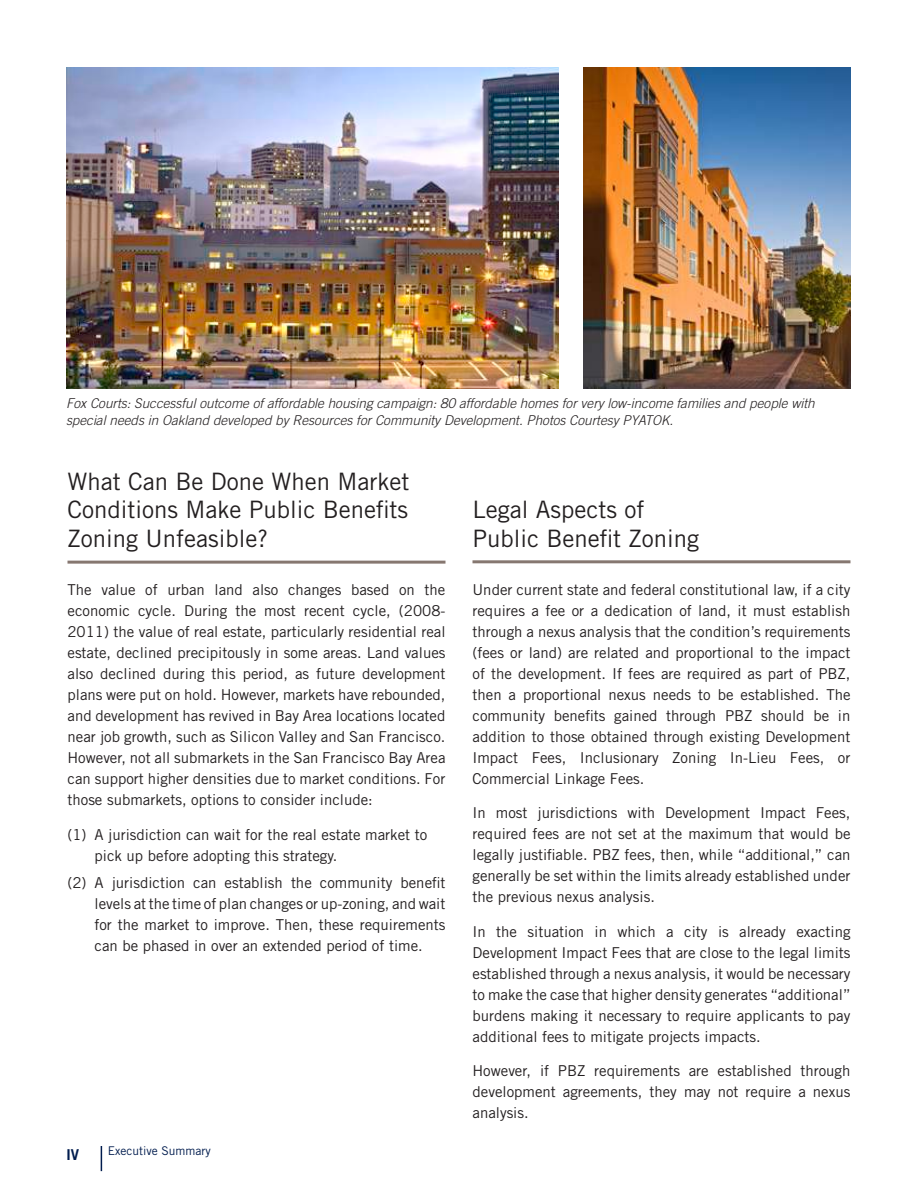
<style>
.page{position:relative;width:918px;height:1188px;background:#fff}
.page>*{position:absolute;margin:0;border:0;box-sizing:border-box;transform-origin:0 0}
.t1{font:24px/28.8px "Trade Gothic LT Std";color:#231f20;text-align:justify}
.t2{font:15px/21px "Trade Gothic LT Std";color:#231f20;text-align:justify}
.t3{font:15px "Trade Gothic LT Std Bd 2";color:#001c4e}
.t4{font:italic 300 13.5px/16.2px "Trade Gothic LT Std";color:#231f20}
.t5{font:12px "Trade Gothic LT Std";color:#001c4e}
</style>
<div class="page">
<svg style="left:101px;top:1146px;width:1px;height:25px"></svg>
<hr style="left:68px;top:561px;width:378px;height:3px;background:#867770">
<hr style="left:472px;top:560px;width:378px;height:3px;background:#867770">
<img style="left:66px;top:68px;width:493px;height:321px">
<img style="left:583px;top:68px;width:267px;height:321px">
<p class="t4" style="left:66px;top:396px;width:750px">Fox Courts: Successful outcome of affordable housing campaign: 80 affordable homes for very low-income families and people with special needs in Oakland developed by Resources for Community Development. Photos Courtesy PYATOK.</p>
<h1 class="t1" style="left:68px;top:466px;width:343px">What Can Be Done When Market Conditions Make Public Benefits Zoning Unfeasible?</h1>
<p class="t2" style="left:68px;top:579px;width:380px">The value of urban land also changes based on the economic cycle. During the most recent cycle, (2008- 2011) the value of real estate, particularly residential real estate, declined precipitously in some areas. Land values also declined during this period, as future development plans were put on hold. However, markets have rebounded, and development has revived in Bay Area locations located near job growth, such as Silicon Valley and San Francisco.<br>However, not all submarkets in the San Francisco Bay Area can support higher densities due to market conditions. For those submarkets, options to consider include:</p>
<p class="t2" style="left:94px;top:824px;width:334px;text-indent:-27px">(1) A jurisdiction can wait for the real estate market to pick up before adopting this strategy.</p>
<p class="t2" style="left:94px;top:872px;width:353px;text-indent:-27px">(2) A jurisdiction can establish the community benefit levels at the time of plan changes or up-zoning, and wait for the market to improve. Then, these requirements can be phased in over an extended period of time.</p>
<p class="t3" style="left:66px;top:1145px;width:15px">IV</p>
<p class="t5" style="left:108px;top:1143px;width:104px">Executive Summary</p>
<h1 class="t1" style="left:472px;top:495px;width:228px">Legal Aspects of<br>Public Benefit Zoning</h1>
<p class="t2" style="left:472px;top:579px;width:380px">Under current state and federal constitutional law, if a city requires a fee or a dedication of land, it must establish through a nexus analysis that the condition’s requirements (fees or land) are related and proportional to the impact of the development. If fees are required as part of PBZ, then a proportional nexus needs to be established. The community benefits gained through PBZ should be in addition to those obtained through existing Development Impact Fees, Inclusionary Zoning In-Lieu Fees, or Commercial Linkage Fees.</p>
<p class="t2" style="left:472px;top:802px;width:380px">In most jurisdictions with Development Impact Fees, required fees are not set at the maximum that would be legally justifiable. PBZ fees, then, while “additional,” can generally be set within the limits already established under the previous nexus analysis.</p>
<p class="t2" style="left:472px;top:921px;width:380px">In the situation in which a city is already exacting Development Impact Fees that are close to the legal limits established through a nexus analysis, it would be necessary to make the case that higher density generates “additional” burdens making it necessary to require applicants to pay additional fees to mitigate projects impacts.</p>
<p class="t2" style="left:472px;top:1060px;width:379px">However, if PBZ requirements are established through development agreements, they may not require a nexus analysis.</p>
</div>
